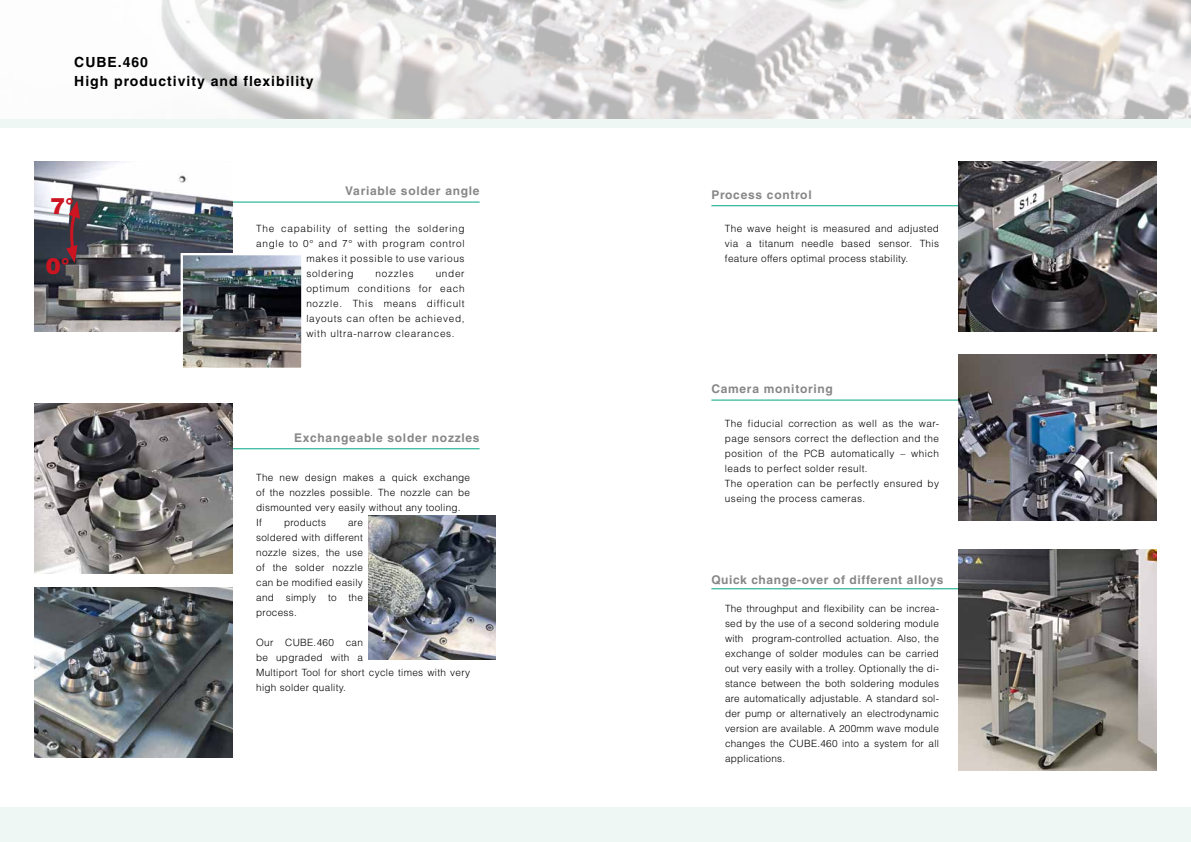
<style>
.page{position:relative;width:1191px;height:842px;background:#fff}
.page>*{position:absolute;margin:0;border:0;box-sizing:border-box;transform-origin:0 0}
.t1{font:900 22.4px "Helvetica LT";color:#cd1421}
.t2{font:700 14px/19px "Helvetica LT";letter-spacing:.07em;color:#000}
.t3{font:700 12px "Helvetica LT";letter-spacing:.06em;color:#878787}
.t4{font:300 10px/15px "Helvetica LT";letter-spacing:.04em;color:#000;text-align:justify}
.t5{font:300 10px "Helvetica LT";letter-spacing:.07em;color:#000}
</style>
<div class="page">
<hr style="left:203px;top:202px;width:276px;height:1px;background:#00a783">
<hr style="left:711px;top:588px;width:357px;height:1px;background:#00a783">
<img style="left:161px;top:0;width:1030px;height:119px">
<hr style="left:203px;top:448px;width:276px;height:1px;background:#00a783">
<hr style="left:711px;top:205px;width:357px;height:1px;background:#00a783">
<hr style="left:711px;top:400px;width:357px;height:1px;background:#00a783">
<img style="left:958px;top:355px;width:199px;height:166px">
<img style="left:958px;top:162px;width:199px;height:170px">
<div style="left:0;top:807px;width:1191px;height:35px;background:#eef7f4"></div>
<div style="left:0;top:119px;width:1191px;height:9px;background:#eef7f4"></div>
<img style="left:958px;top:549px;width:199px;height:221px">
<img style="left:34px;top:587px;width:198px;height:170px">
<img style="left:369px;top:516px;width:126px;height:144px">
<img style="left:34px;top:403px;width:198px;height:170px">
<img style="left:34px;top:162px;width:198px;height:170px">
<svg style="left:65px;top:201px;width:16px;height:62px"></svg>
<img style="left:184px;top:256px;width:116px;height:111px">
<div style="left:181px;top:253px;width:122px;height:117px;border:2px solid #fff"></div>
<h2 class="t2" style="left:74px;top:52px;width:241px">CUBE.460<br>High productivity and flexibility</h2>
<h1 class="t1" style="left:50px;top:191px;width:25px">7°</h1>
<p class="t3" style="left:345px;top:183px;width:136px">Variable solder angle</p>
<h1 class="t1" style="left:46px;top:252px;width:25px">0°</h1>
<p class="t5" style="left:256px;top:222px;width:210px">The capability of setting the soldering</p>
<p class="t5" style="left:256px;top:237px;width:210px">angle to 0° and 7° with program control</p>
<p class="t5" style="left:306px;top:252px;width:160px">makes it possible to use various</p>
<p class="t5" style="left:306px;top:267px;width:49px">soldering</p>
<p class="t5" style="left:375px;top:267px;width:40px">nozzles</p>
<p class="t4" style="left:306px;top:266px;width:160px;text-indent:129px">under optimum conditions for each nozzle. This means difficult layouts can often be achieved, with ultra-narrow clearances.</p>
<p class="t3" style="left:294px;top:430px;width:187px">Exchangeable solder nozzles</p>
<p class="t4" style="left:256px;top:470px;width:215px;text-align:left">The new design makes a quick exchange of the nozzles possible. The nozzle can be dismounted very easily without any tooling.<br>If</p>
<p class="t4" style="left:284px;top:515px;width:43px">products</p>
<p class="t4" style="left:256px;top:515px;width:108px;text-indent:92px">are soldered with different nozzle sizes, the use of the solder nozzle can be modified easily and simply to the process.</p>
<p class="t4" style="left:256px;top:635px;width:215px;text-align:left">Our CUBE.460 can<br>be upgraded with a<br>Multiport Tool for short cycle times with very high solder quality.</p>
<p class="t3" style="left:711px;top:187px;width:102px">Process control</p>
<p class="t4" style="left:725px;top:220px;width:215px">The wave height is measured and adjusted via a titanum needle based sensor. This feature offers optimal process stability.</p>
<p class="t3" style="left:711px;top:381px;width:123px">Camera monitoring</p>
<p class="t4" style="left:725px;top:416px;width:215px;text-align:left">The fiducial correction as well as the war&shy;page sensors correct the deflection and the position of the PCB automatically – which leads to perfect solder result.<br>The operation can be perfectly ensured by useing the process cameras.</p>
<p class="t3" style="left:711px;top:572px;width:234px">Quick change-over of different alloys</p>
<p class="t4" style="left:725px;top:601px;width:215px">The throughput and flexibility can be increa&shy;sed by the use of a second soldering module with program-controlled actuation. Also, the exchange of solder modules can be carried out very easily with a trolley. Optionally the di&shy;stance between the both soldering modules are automatically adjustable. A standard sol&shy;der pump or alternatively an electrodynamic version are available. A 200mm wave module changes the CUBE.460 into a system for all applications.</p>
</div>
